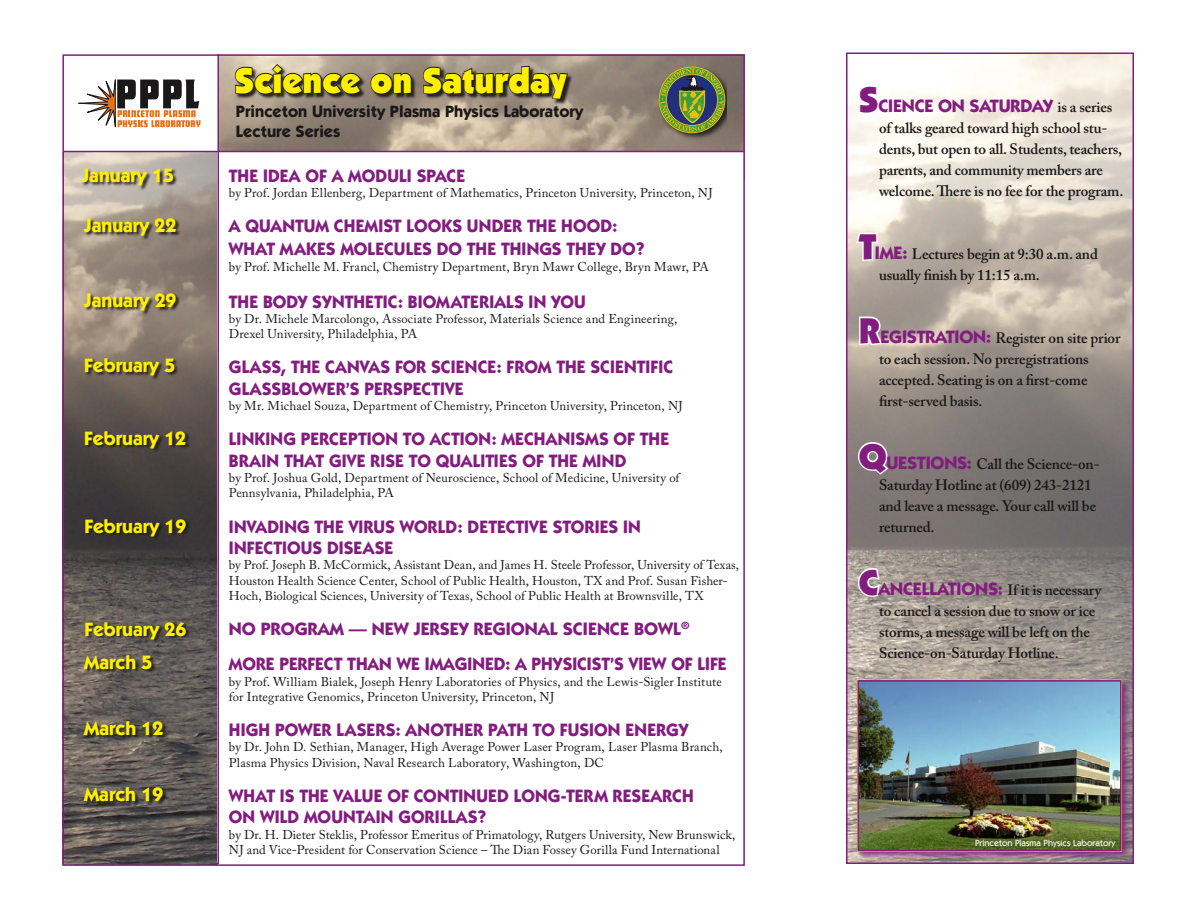
<style>
.page{position:relative;width:1188px;height:918px;background:#fff}
.page>*{position:absolute;margin:0;border:0;box-sizing:border-box;transform-origin:0 0}
.t1{font:900 36px "Itc Kabel";color:#fff000}
.t2{font:700 19.5px "Itc Kabel";color:#fff000}
.t3{font:700 18px/21.6px "Itc Kabel";letter-spacing:.005em;color:#831c7f}
.t4{font:700 16.5px "Itc Kabel";color:#1a1818}
.t5{font:600 15px/21px "Adobe Caslon Pro";letter-spacing:-.01em;color:#1a1818}
.t6{font:12.75px/15.3px "Adobe Caslon Pro";letter-spacing:.01em;color:#1a1818}
.t7{font:500 9px "Itc Kabel";color:#fff}
.s1{font-weight:900;font-size:36px}
.s2{font-family:"Adobe Caslon Pro";font-weight:600;font-size:15px;color:#1a1818}
.s3{font-family:"Itc Kabel";font-weight:900;font-size:36px;color:#831c7f}
.s4{font-family:"Itc Kabel";font-weight:700;font-size:18px;color:#831c7f}
</style>
<div class="page">
<img style="left:219px;top:57px;width:523px;height:94px">
<img style="left:65px;top:152px;width:152px;height:711px">
<img style="left:849px;top:55px;width:282px;height:806px">
<div style="left:846px;top:52px;width:288px;height:812px;border:2px solid #831c7f"></div>
<svg style="left:857px;top:83px;width:24px;height:32px"></svg>
<svg style="left:855px;top:231px;width:24px;height:32px"></svg>
<svg style="left:857px;top:315px;width:27px;height:32px"></svg>
<svg style="left:857px;top:440px;width:33px;height:37px"></svg>
<svg style="left:857px;top:566px;width:25px;height:32px"></svg>
<div style="left:854px;top:676px;width:278px;height:186px;background:#831c7f;opacity:.9"></div>
<img style="left:860px;top:683px;width:259px;height:165px">
<div style="left:857px;top:680px;width:265px;height:171px;border:2px solid #831c7f"></div>
<div style="left:235px;top:65px;width:339px;height:41px;background:#1a1818;opacity:.91"></div>
<svg style="left:234px;top:63px;width:128px;height:32px;background:#675f56"></svg>
<svg style="left:370px;top:72px;width:42px;height:23px"></svg>
<svg style="left:422px;top:65px;width:147px;height:35px;background:#574f48"></svg>
<div style="left:656px;top:64px;width:71px;height:76px;background:#1a1818;opacity:.9"></div>
<svg style="left:661px;top:68px;width:63px;height:64px;background:#687948"></svg>
<svg style="left:78px;top:79px;width:123px;height:49px"></svg>
<div style="left:81px;top:167px;width:97px;height:24px;background:#1a1818;opacity:.9"></div>
<div style="left:83px;top:217px;width:98px;height:24px;background:#1a1818;opacity:.9"></div>
<div style="left:83px;top:292px;width:98px;height:24px;background:#1a1818;opacity:.9"></div>
<div style="left:84px;top:358px;width:96px;height:23px;background:#1a1818;opacity:.9"></div>
<div style="left:84px;top:518px;width:107px;height:24px;background:#1a1818;opacity:.9"></div>
<hr style="left:64px;top:151px;width:680px;height:1px;background:#831c7f">
<hr style="left:217px;top:54px;width:2px;height:810px;background:#831c7f">
<div style="left:84px;top:430px;width:107px;height:24px;background:#1a1818;opacity:.9"></div>
<div style="left:83px;top:787px;width:85px;height:20px;background:#1a1818;opacity:.9"></div>
<div style="left:84px;top:721px;width:84px;height:20px;background:#1a1818;opacity:.9"></div>
<div style="left:84px;top:655px;width:73px;height:20px;background:#1a1818;opacity:.9"></div>
<div style="left:84px;top:621px;width:107px;height:24px;background:#1a1818;opacity:.9"></div>
<p class="t2" style="left:82px;top:163px;width:94px">January 15</p>
<p class="t2" style="left:84px;top:213px;width:94px">January 22</p>
<p class="t2" style="left:84px;top:289px;width:94px">January 29</p>
<p class="t2" style="left:84px;top:354px;width:93px">February 5</p>
<p class="t2" style="left:84px;top:426px;width:103px">February 12</p>
<p class="t2" style="left:84px;top:514px;width:103px">February 19</p>
<p class="t2" style="left:84px;top:617px;width:103px">February 26</p>
<p class="t2" style="left:84px;top:651px;width:70px">March 5</p>
<p class="t2" style="left:84px;top:717px;width:81px">March 12</p>
<p class="t2" style="left:84px;top:783px;width:81px">March 19</p>
<p class="t1" style="left:234px;top:58px;width:334px">Science on Saturday</p>
<p class="t4" style="left:236px;top:102px;width:349px">Princeton University Plasma Physics Laboratory</p>
<p class="t4" style="left:236px;top:121px;width:106px">Lecture Series</p>
<p class="t3" style="left:229px;top:164px;width:238px">THE IDEA OF A MODULI SPACE</p>
<p class="t6" style="left:229px;top:185px;width:485px">by Prof. Jordan Ellenberg, Department of Mathematics, Princeton University, Princeton, NJ</p>
<p class="t3" style="left:229px;top:215px;width:390px">A QUANTUM CHEMIST LOOKS UNDER THE HOOD:</p>
<p class="t3" style="left:229px;top:238px;width:417px">WHAT MAKES MOLECULES DO THE THINGS THEY DO?</p>
<p class="t6" style="left:229px;top:259px;width:482px">by Prof. Michelle M. Francl, Chemistry Department, Bryn Mawr College, Bryn Mawr, PA</p>
<p class="t3" style="left:229px;top:290px;width:359px">THE BODY SYNTHETIC: BIOMATERIALS IN YOU</p>
<p class="t6" style="left:229px;top:311px;width:450px">by Dr. Michele Marcolongo, Associate Professor, Materials Science and Engineering,<br>Drexel University, Philadelphia, PA</p>
<p class="t3" style="left:229px;top:356px;width:446px">GLASS, THE CANVAS FOR SCIENCE: FROM THE SCIENTIFIC</p>
<p class="t3" style="left:229px;top:378px;width:236px">GLASSBLOWER’S PERSPECTIVE</p>
<p class="t6" style="left:229px;top:398px;width:455px">by Mr. Michael Souza, Department of Chemistry, Princeton University, Princeton, NJ</p>
<p class="t3" style="left:229px;top:428px;width:442px">LINKING PERCEPTION TO ACTION: MECHANISMS OF THE<br>BRAIN THAT GIVE RISE TO QUALITIES OF THE MIND</p>
<p class="t6" style="left:229px;top:470px;width:452px">by Prof. Joshua Gold, Department of Neuroscience, School of Medicine, University of<br>Pennsylvania, Philadelphia, PA</p>
<p class="t3" style="left:229px;top:515px;width:413px">INVADING THE VIRUS WORLD: DETECTIVE STORIES IN<br>INFECTIOUS DISEASE</p>
<p class="t6" style="left:229px;top:557px;width:512px">by Prof. Joseph B. McCormick, Assistant Dean, and James H. Steele Professor, University of Texas,<br>Houston Health Science Center, School of Public Health, Houston, TX and Prof. Susan Fisher-<br>Hoch, Biological Sciences, University of Texas, School of Public Health at Brownsville, TX</p>
<p class="t3" style="left:229px;top:618px;width:462px">NO PROGRAM — NEW JERSEY REGIONAL SCIENCE BOWL<sup>®</sup></p>
<p class="t3" style="left:229px;top:653px;width:499px">MORE PERFECT THAN WE IMAGINED: A PHYSICIST’S VIEW OF LIFE</p>
<p class="t6" style="left:229px;top:673px;width:494px">by Prof. William Bialek, Joseph Henry Laboratories of Physics, and the Lewis-Sigler Institute for Integrative Genomics, Princeton University, Princeton, NJ</p>
<p class="t3" style="left:229px;top:719px;width:461px">HIGH POWER LASERS: ANOTHER PATH TO FUSION ENERGY</p>
<p class="t6" style="left:229px;top:739px;width:495px">by Dr. John D. Sethian, Manager, High Average Power Laser Program, Laser Plasma Branch,<br>Plasma Physics Division, Naval Research Laboratory, Washington, DC</p>
<p class="t3" style="left:229px;top:784px;width:466px">WHAT IS THE VALUE OF CONTINUED LONG-TERM RESEARCH<br>ON WILD MOUNTAIN GORILLAS?</p>
<p class="t6" style="left:229px;top:826px;width:508px">by Dr. H. Dieter Steklis, Professor Emeritus of Primatology, Rutgers University, New Brunswick,<br>NJ and Vice-President for Conservation Science – The Dian Fossey Gorilla Fund International</p>
<p class="t3" style="left:859px;top:94px;width:255px"><span class="s1">S</span>CIENCE ON SATURDAY <span class="s2">is a series</span></p>
<p class="t5" style="left:879px;top:117px;width:246px">of talks geared toward high school stu&shy;dents, but open to all. Students, teachers, parents, and community members are welcome. There is no fee for the program.</p>
<p class="t5" style="left:879px;top:243px;width:220px;text-indent:-20px"><span class="s3">T</span><span class="s4">IME:</span> Lectures begin at 9:30 a.m. and usually finish by 11:15 a.m.</p>
<p class="t5" style="left:879px;top:327px;width:243px;text-indent:-20px"><span class="s3">R</span><span class="s4">EGISTRATION:</span> Register on site prior to each session. No preregistrations accepted. Seating is on a first-come first-served basis.</p>
<p class="t5" style="left:879px;top:453px;width:222px;text-indent:-20px"><span class="s3">Q</span><span class="s4">UESTIONS:</span> Call the Science-on-<br>Saturday Hotline at (609) 243-2121 and leave a message. Your call will be returned.</p>
<p class="t5" style="left:879px;top:579px;width:224px;text-indent:-20px"><span class="s3">C</span><span class="s4">ANCELLATIONS:</span> If it is necessary to cancel a session due to snow or ice storms, a message will be left on the</p>
<p class="t5" style="left:879px;top:642px;width:181px">Science-on-Saturday Hotline.</p>
<p class="t7" style="left:975px;top:838px;width:142px">Princeton Plasma Physics Laboratory</p>
</div>
